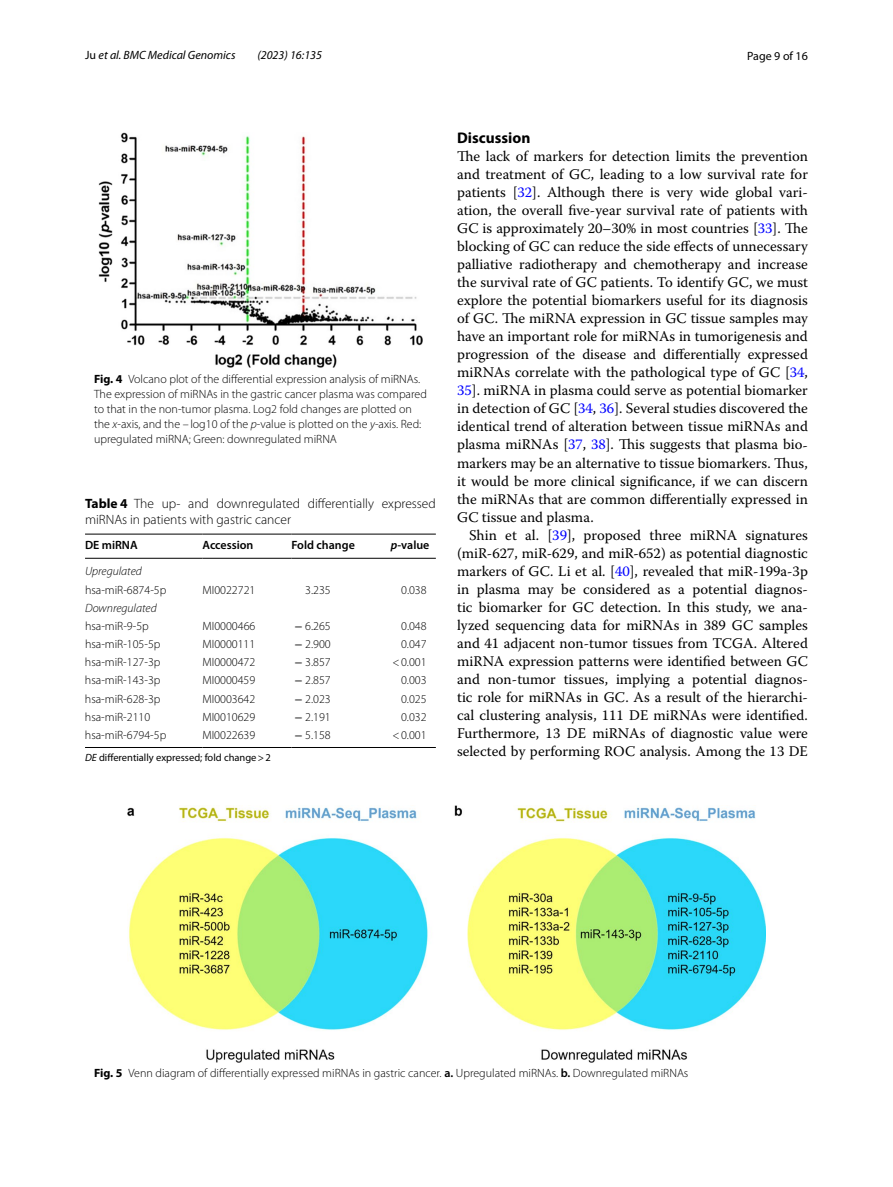
<style>
.page{position:relative;width:893px;height:1187px;background:#fff}
.page>*{position:absolute;margin:0;border:0;box-sizing:border-box;transform-origin:0 0}
.t1{font:700 15.45px "Myriad Pro";color:#000}
.t2{font:14.7px/18px "Warnock Pro";color:#000;text-align:justify}
.t3{font:300 13.5px/16.5px "Myriad Pro";color:#000}
.t4{font:300 12px/15px "Myriad Pro";color:#000}
.t5{font:italic 12px "Myriad Pro";color:#000}
.t6{font:600 12px "Myriad Pro";color:#000}
.t7{font:italic 300 12px "Myriad Pro";color:#000}
.t8{font:12px "Myriad Pro";color:#000}
.t9{font:10.5px "Myriad Pro";color:#000}
.s1{font-style:normal}
.s2{font-weight:700}
.s3{font-style:italic}
.s4{font-family:"STIX";font-weight:400}
.s5{color:#00f}
.s6{font-weight:600}
</style>
<div class="page">
<img style="left:99px;top:133px;width:323px;height:235px">
<hr style="left:85px;top:534px;width:118px;height:1px;background:#000">
<hr style="left:85px;top:558px;width:118px;height:1px;background:#000">
<hr style="left:203px;top:534px;width:88px;height:1px;background:#000">
<hr style="left:203px;top:558px;width:88px;height:1px;background:#000">
<hr style="left:291px;top:534px;width:100px;height:1px;background:#000">
<hr style="left:291px;top:558px;width:100px;height:1px;background:#000">
<hr style="left:391px;top:534px;width:45px;height:1px;background:#000">
<hr style="left:391px;top:558px;width:45px;height:1px;background:#000">
<hr style="left:85px;top:747px;width:118px;height:1px;background:#000">
<hr style="left:203px;top:747px;width:88px;height:1px;background:#000">
<hr style="left:291px;top:747px;width:100px;height:1px;background:#000">
<hr style="left:391px;top:747px;width:45px;height:1px;background:#000">
<img style="left:128px;top:805px;width:637px;height:257px">
<p class="t5" style="left:85px;top:48px;width:152px"><span class="s1">Ju</span> et al. BMC Medical Genomics</p>
<p class="t5" style="left:257px;top:48px;width:66px">(2023) 16:135</p>
<p class="t8" style="left:747px;top:48px;width:62px">Page 9 of 16</p>
<p class="t4" style="left:94px;top:372px;width:334px"><span class="s2">Fig. 4</span> Volcano plot of the differential expression analysis of miRNAs.<br>The expression of miRNAs in the gastric cancer plasma was compared to that in the non-tumor plasma. Log2 fold changes are plotted on the <span class="s3">x</span>-axis, and the – log10 of the <span class="s3">p</span>-value is plotted on the <span class="s3">y</span>-axis. Red: upregulated miRNA; Green: downregulated miRNA</p>
<p class="t3" style="left:85px;top:495px;width:352px"><span class="s2">Table 4</span> The up- and downregulated differentially expressed miRNAs in patients with gastric cancer</p>
<p class="t6" style="left:85px;top:537px;width:54px">DE miRNA</p>
<p class="t6" style="left:203px;top:537px;width:52px">Accession</p>
<p class="t6" style="left:291px;top:537px;width:65px">Fold change</p>
<p class="t6" style="left:391px;top:537px;width:40px"><span class="s3">p</span>-value</p>
<p class="t7" style="left:85px;top:565px;width:58px">Upregulated</p>
<p class="t4" style="left:85px;top:582px;width:83px">hsa-miR-6874-5p</p>
<p class="t4" style="left:203px;top:582px;width:54px">MI0022721</p>
<p class="t4" style="left:305px;top:582px;width:27px">3.235</p>
<p class="t4" style="left:401px;top:582px;width:27px">0.038</p>
<p class="t7" style="left:85px;top:601px;width:73px">Downregulated</p>
<p class="t4" style="left:85px;top:618px;width:65px">hsa-miR-9-5p</p>
<p class="t4" style="left:202px;top:618px;width:54px">MI0000466</p>
<p class="t4" style="left:294px;top:618px;width:38px"><span class="s4">−</span> 6.265</p>
<p class="t4" style="left:401px;top:618px;width:27px">0.048</p>
<p class="t4" style="left:85px;top:636px;width:77px">hsa-miR-105-5p</p>
<p class="t4" style="left:202px;top:636px;width:54px">MI0000111</p>
<p class="t4" style="left:294px;top:636px;width:38px"><span class="s4">−</span> 2.900</p>
<p class="t4" style="left:401px;top:636px;width:27px">0.047</p>
<p class="t4" style="left:85px;top:655px;width:77px">hsa-miR-127-3p</p>
<p class="t4" style="left:202px;top:655px;width:54px">MI0000472</p>
<p class="t4" style="left:294px;top:655px;width:38px"><span class="s4">−</span> 3.857</p>
<p class="t4" style="left:392px;top:655px;width:36px">&lt;0.001</p>
<p class="t4" style="left:85px;top:673px;width:77px">hsa-miR-143-3p</p>
<p class="t4" style="left:202px;top:673px;width:54px">MI0000459</p>
<p class="t4" style="left:294px;top:673px;width:38px"><span class="s4">−</span> 2.857</p>
<p class="t4" style="left:401px;top:673px;width:27px">0.003</p>
<p class="t4" style="left:85px;top:691px;width:77px">hsa-miR-628-3p</p>
<p class="t4" style="left:202px;top:691px;width:54px">MI0003642</p>
<p class="t4" style="left:294px;top:691px;width:38px"><span class="s4">−</span> 2.023</p>
<p class="t4" style="left:401px;top:691px;width:27px">0.025</p>
<p class="t4" style="left:85px;top:709px;width:67px">hsa-miR-2110</p>
<p class="t4" style="left:202px;top:709px;width:54px">MI0010629</p>
<p class="t4" style="left:294px;top:709px;width:38px"><span class="s4">−</span> 2.191</p>
<p class="t4" style="left:401px;top:709px;width:27px">0.032</p>
<p class="t4" style="left:85px;top:727px;width:83px">hsa-miR-6794-5p</p>
<p class="t4" style="left:202px;top:727px;width:54px">MI0022639</p>
<p class="t4" style="left:294px;top:727px;width:38px"><span class="s4">−</span> 5.158</p>
<p class="t4" style="left:392px;top:727px;width:36px">&lt;0.001</p>
<p class="t9" style="left:85px;top:750px;width:187px"><span class="s3">DE</span> differentially expressed; fold change&gt;2</p>
<p class="t1" style="left:457px;top:128px;width:75px">Discussion</p>
<p class="t2" style="left:457px;top:147px;width:352px">The lack of markers for detection limits the prevention and treatment of GC, leading to a low survival rate for patients [<span class="s5">32</span>]. Although there is very wide global vari&shy;ation, the overall five-year survival rate of patients with GC is approximately 20–30% in most countries [<span class="s5">33</span>]. The blocking of GC can reduce the side effects of unnecessary palliative radiotherapy and chemotherapy and increase the survival rate of GC patients. To identify GC, we must explore the potential biomarkers useful for its diagnosis of GC. The miRNA expression in GC tissue samples may have an important role for miRNAs in tumorigenesis and progression of the disease and differentially expressed miRNAs correlate with the pathological type of GC [<span class="s5">34</span>, <span class="s5">35</span>]. miRNA in plasma could serve as potential biomarker in detection of GC [<span class="s5">34</span>, <span class="s5">36</span>]. Several studies discovered the identical trend of alteration between tissue miRNAs and plasma miRNAs [<span class="s5">37</span>, <span class="s5">38</span>]. This suggests that plasma bio&shy;markers may be an alternative to tissue biomarkers. Thus, it would be more clinical significance, if we can discern the miRNAs that are common differentially expressed in GC tissue and plasma.</p>
<p class="t2" style="left:457px;top:525px;width:352px;text-indent:12px">Shin et al. [<span class="s5">39</span>], proposed three miRNA signatures (miR-627, miR-629, and miR-652) as potential diagnostic markers of GC. Li et al. [<span class="s5">40</span>], revealed that miR-199a-3p in plasma may be considered as a potential diagnos&shy;tic biomarker for GC detection. In this study, we ana&shy;lyzed sequencing data for miRNAs in 389 GC samples and 41 adjacent non-tumor tissues from TCGA. Altered miRNA expression patterns were identified between GC and non-tumor tissues, implying a potential diagnos&shy;tic role for miRNAs in GC. As a result of the hierarchi&shy;cal clustering analysis, 111 DE miRNAs were identified.<br>Furthermore, 13 DE miRNAs of diagnostic value were selected by performing ROC analysis. Among the 13 DE</p>
<p class="t4" style="left:94px;top:1065px;width:596px"><span class="s2">Fig. 5</span> Venn diagram of differentially expressed miRNAs in gastric cancer. <span class="s6">a.</span> Upregulated miRNAs. <span class="s6">b.</span> Downregulated miRNAs</p>
</div>
